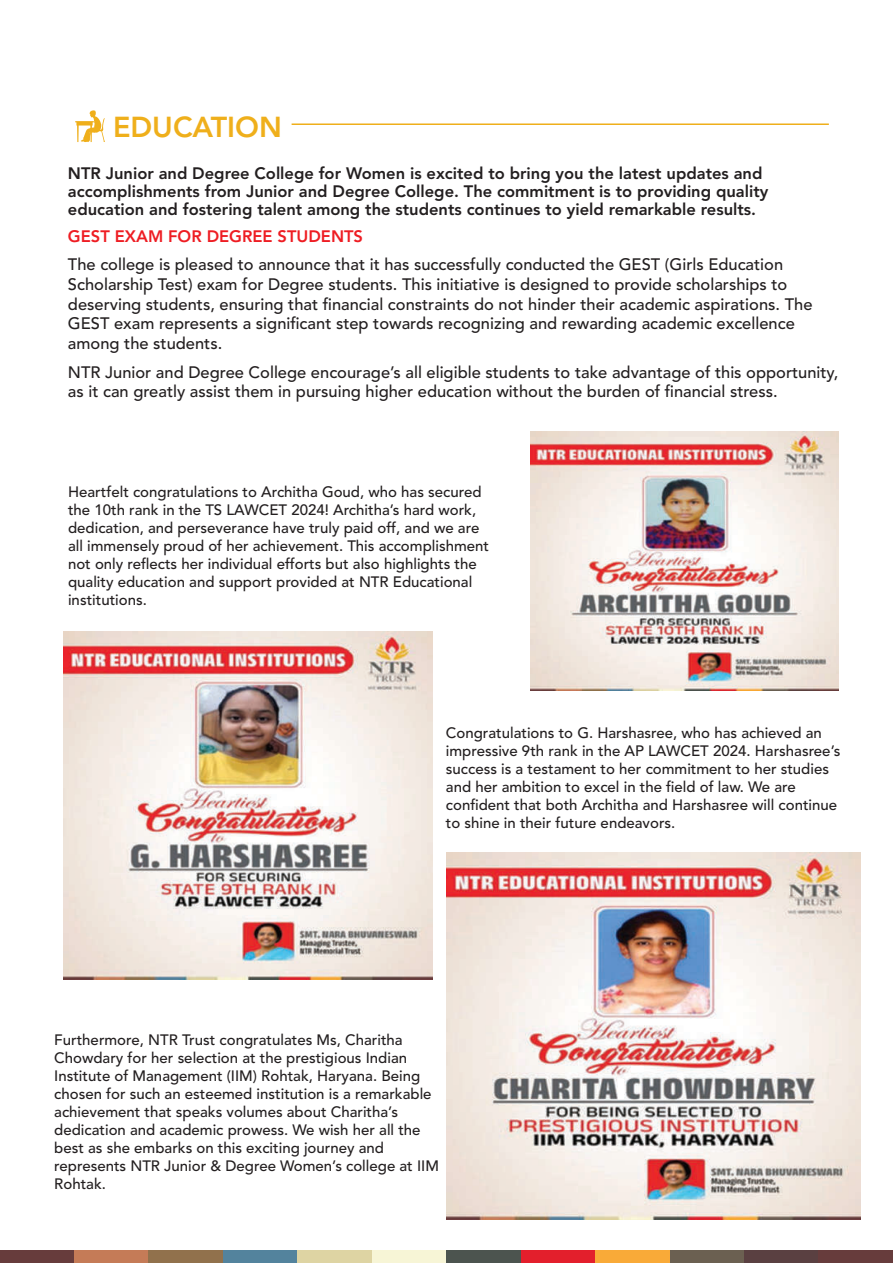
<style>
.page{position:relative;width:893px;height:1263px;background:#fff}
.page>*{position:absolute;margin:0;border:0;box-sizing:border-box;transform-origin:0 0}
.t1{font:800 28.65px "Avenir LT Std";color:#efaf1b}
.t2{font:500 16.5px/19.8px "Avenir LT Std";color:#231f20}
.t3{font:800 16.5px/18px "Avenir LT Std";color:#231f20}
.t4{font:800 16.5px "Avenir LT Std";color:#ee1d23}
.t5{font:500 15px/18px "Avenir LT Std";color:#231f20}
</style>
<div class="page">
<div style="left:0;top:1250px;width:74px;height:13px;background:#673c3c"></div>
<div style="left:74px;top:1250px;width:75px;height:13px;background:#c57b57"></div>
<div style="left:149px;top:1250px;width:74px;height:13px;background:#91714c"></div>
<div style="left:223px;top:1250px;width:75px;height:13px;background:#53839d"></div>
<div style="left:298px;top:1250px;width:74px;height:13px;background:#ded4a3"></div>
<div style="left:372px;top:1250px;width:74px;height:13px;background:#f7f5d6"></div>
<div style="left:446px;top:1250px;width:75px;height:13px;background:#4c544f"></div>
<div style="left:521px;top:1250px;width:74px;height:13px;background:#e31f2c"></div>
<div style="left:595px;top:1250px;width:75px;height:13px;background:#f9aa38"></div>
<div style="left:670px;top:1250px;width:74px;height:13px;background:#6b6051"></div>
<div style="left:744px;top:1250px;width:75px;height:13px;background:#5a4041"></div>
<div style="left:819px;top:1250px;width:74px;height:13px;background:#673c3c"></div>
<svg style="left:75px;top:110px;width:30px;height:32px"></svg>
<hr style="left:292px;top:123px;width:537px;height:2px;background:#efaf1b">
<img style="left:530px;top:431px;width:309px;height:260px">
<img style="left:63px;top:631px;width:369px;height:348px">
<img style="left:446px;top:852px;width:415px;height:367px">
<h1 class="t1" style="left:113px;top:115px;width:170px">EDUCATION</h1>
<p class="t3" style="left:68px;top:166px;width:702px">NTR Junior and Degree College for Women is excited to bring you the latest updates and accomplishments from Junior and Degree College. The commitment is to providing quality education and fostering talent among the students continues to yield remarkable results.</p>
<p class="t4" style="left:68px;top:229px;width:297px">GEST EXAM FOR DEGREE STUDENTS</p>
<p class="t2" style="left:68px;top:256px;width:746px">The college is pleased to announce that it has successfully conducted the GEST (Girls Education Scholarship Test) exam for Degree students. This initiative is designed to provide scholarships to deserving students, ensuring that financial constraints do not hinder their academic aspirations. The GEST exam represents a significant step towards recognizing and rewarding academic excellence among the students.</p>
<p class="t2" style="left:68px;top:364px;width:772px">NTR Junior and Degree College encourage’s all eligible students to take advantage of this opportunity, as it can greatly assist them in pursuing higher education without the burden of financial stress.</p>
<p class="t5" style="left:68px;top:484px;width:422px">Heartfelt congratulations to Architha Goud, who has secured the 10th rank in the TS LAWCET 2024! Architha’s hard work, dedication, and perseverance have truly paid off, and we are all immensely proud of her achievement. This accomplishment not only reflects her individual efforts but also highlights the quality education and support provided at NTR Educational institutions.</p>
<p class="t5" style="left:446px;top:725px;width:396px">Congratulations to G. Harshasree, who has achieved an impressive 9th rank in the AP LAWCET 2024. Harshasree’s success is a testament to her commitment to her studies and her ambition to excel in the field of law. We are confident that both Architha and Harshasree will continue to shine in their future endeavors.</p>
<p class="t5" style="left:54px;top:1032px;width:386px">Furthermore, NTR Trust congratulates Ms, Charitha Chowdary for her selection at the prestigious Indian Institute of Management (IIM) Rohtak, Haryana. Being chosen for such an esteemed institution is a remarkable achievement that speaks volumes about Charitha’s dedication and academic prowess. We wish her all the best as she embarks on this exciting journey and represents NTR Junior &amp; Degree Women’s college at IIM Rohtak.</p>
</div>
